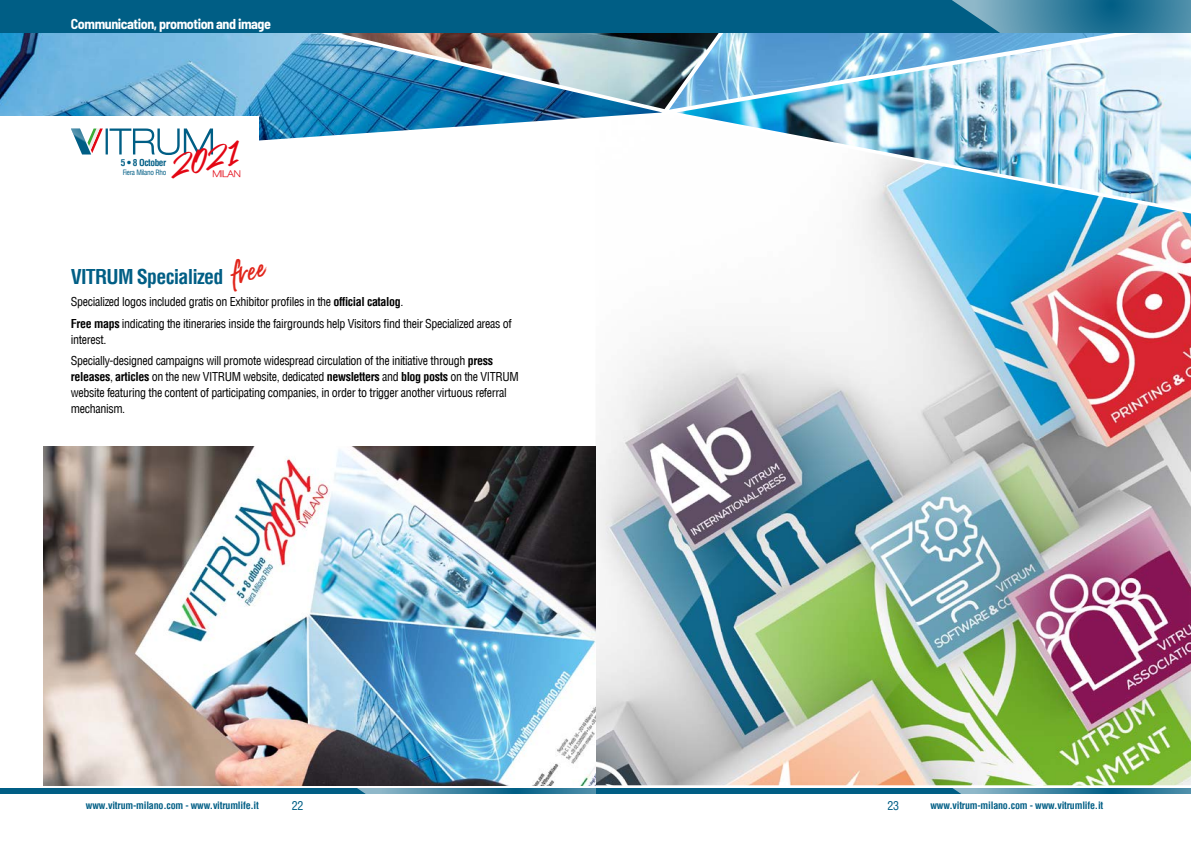
<style>
.page{position:relative;width:1191px;height:842px;background:#fff}
.page>*{position:absolute;margin:0;border:0;box-sizing:border-box;transform-origin:0 0}
.t1{font:31.1px "Gotcha";color:#e1251b}
.t2{font:27px "Samble Tracie";color:#e30613}
.t3{font:700 condensed 20px "Helvetica LT";letter-spacing:-.04em;color:#005e85}
.t4{font:700 semi-condensed 14px "Barlow";letter-spacing:-.03em;color:#fff}
.t5{font:condensed 12px/21.7px "Helvetica LT";letter-spacing:-.03em;color:#000}
.t6{font:condensed 12px "Helvetica LT";color:#005e85}
.t7{font:700 condensed 10px "Helvetica LT";letter-spacing:-.02em;color:#005e85}
.t8{font:700 condensed 9.3px "Helvetica LT";letter-spacing:-.04em;color:#005e85}
.t9{font:700 9.3px "Lowvetica";letter-spacing:-.03em;color:#e30613}
.t10{font:condensed 7.2px "Helvetica LT";letter-spacing:-.04em;color:#005e85}
.s1{font-weight:700}
</style>
<div class="page">
<img style="left:677px;top:33px;width:514px;height:82px">
<img style="left:662px;top:33px;width:69px;height:76px">
<img style="left:0;top:33px;width:662px;height:108px">
<div style="left:0;top:116px;width:259px;height:68px;background:#fff"></div>
<div style="left:595px;top:788px;width:596px;height:6px;background:#005e85"></div>
<svg style="left:952px;top:788px;width:239px;height:6px"></svg>
<div style="left:0;top:788px;width:595px;height:6px;background:#005e85"></div>
<svg style="left:357px;top:788px;width:238px;height:6px"></svg>
<svg style="left:71px;top:129px;width:142px;height:26px"></svg>
<div style="left:0;top:0;width:1191px;height:33px;background:#005e85"></div>
<svg style="left:952px;top:0;width:239px;height:33px"></svg>
<img style="left:595px;top:115px;width:596px;height:670px">
<img style="left:43px;top:446px;width:552px;height:339px">
<p class="t4" style="left:71px;top:15px;width:202px">Communication, promotion and image</p>
<h2 class="t2" style="left:164px;top:152px;width:72px;rotate:-13deg">2021</h2>
<p class="t8" style="left:121px;top:157px;width:47px">5 • 8 October</p>
<p class="t10" style="left:123px;top:168px;width:45px">Fiera Milano Rho</p>
<p class="t9" style="left:212px;top:169px;width:30px">MILAN</p>
<h1 class="t1" style="left:225px;top:255px;width:49px;rotate:-16deg">free</h1>
<h3 class="t3" style="left:71px;top:264px;width:154px">VITRUM Specialized</h3>
<p class="t5" style="left:71px;top:291px;width:442px">Specialized logos included gratis on Exhibitor profiles in the <span class="s1">official catalog</span>.<br><span class="s1">Free maps</span> indicating the itineraries inside the fairgrounds help Visitors find their Specialized areas of</p>
<p class="t5" style="left:71px;top:328px;width:424px">interest.<br>Specially-designed campaigns will promote widespread circulation of the initiative through <span class="s1">press</span></p>
<p class="t5" style="left:71px;top:369px;width:449px;line-height:16px"><span class="s1">releases</span>, <span class="s1">articles</span> on the new VITRUM website, dedicated <span class="s1">newsletters</span> and <span class="s1">blog posts</span> on the VITRUM website featuring the content of participating companies, in order to trigger another virtuous referral mechanism.</p>
<p class="t7" style="left:86px;top:799px;width:174px">www.vitrum-milano.com - www.vitrumlife.it</p>
<p class="t6" style="left:292px;top:798px;width:13px">22</p>
<p class="t6" style="left:887px;top:798px;width:13px">23</p>
<p class="t7" style="left:930px;top:799px;width:174px">www.vitrum-milano.com - www.vitrumlife.it</p>
</div>
